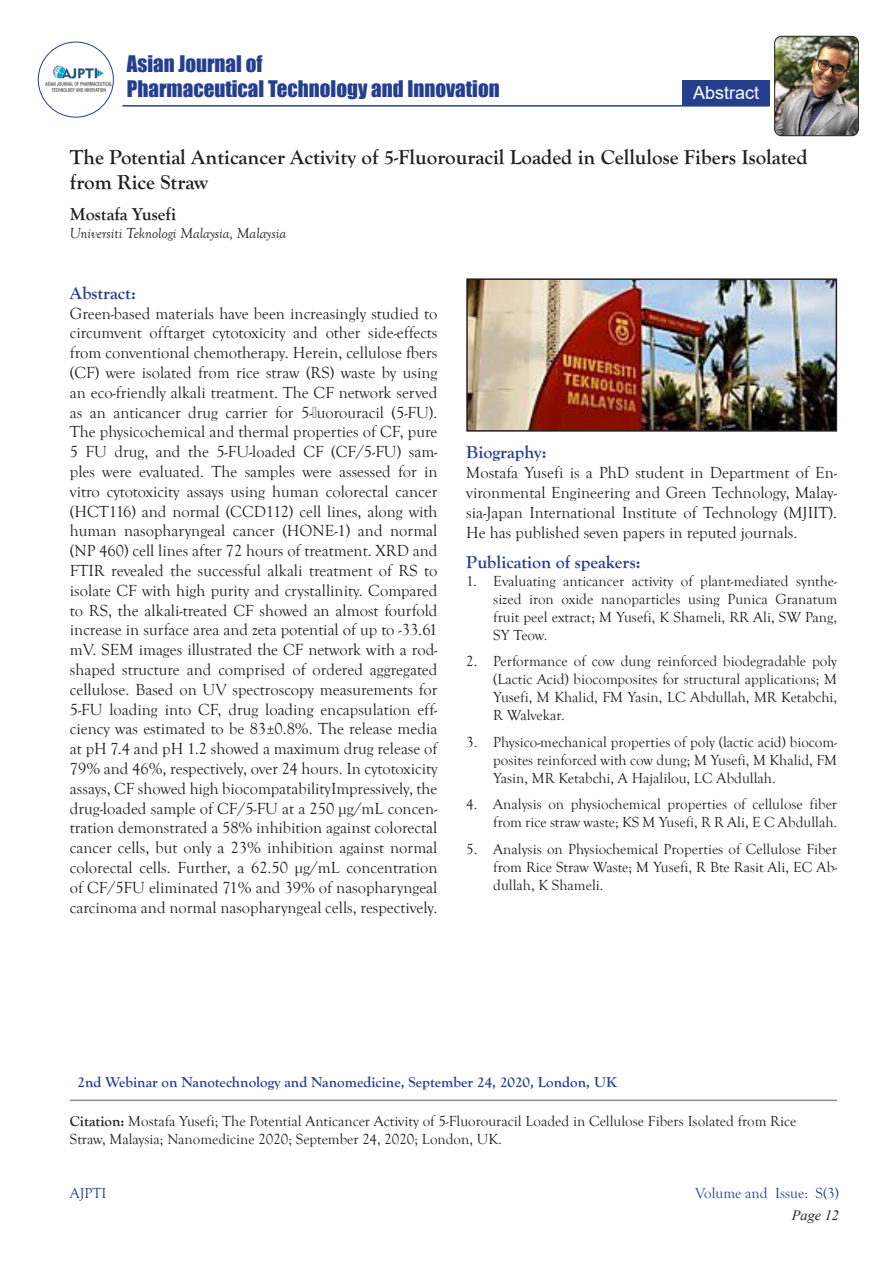
<style>
.page{position:relative;width:893px;height:1263px;background:#fff}
.page>*{position:absolute;margin:0;border:0;box-sizing:border-box;transform-origin:0 0}
.t1{font:700 21px/25.2px "Goudy Old Style T";color:#231f20}
.t2{font:21px/25.2px "Impact";color:#253f8e}
.t3{font:700 18px "Goudy Old Style T";color:#253f8e}
.t4{font:700 18px "Goudy Old Style T";color:#231f20}
.t5{font:18px "Arial";color:#fff}
.t6{font:16.5px/19.8px "Goudy Old Style T";color:#231f20;text-align:justify}
.t7{font:15px/18px "Goudy Old Style T";color:#231f20;text-align:justify}
.t8{font:700 15px "Goudy Old Style T";color:#253f8e}
.t9{font:italic 15px "Goudy Old Style T";color:#231f20}
.t10{font:15px "Goudy Old Style T";color:#253f8e}
.t11{font:italic 14.25px "Times New Roman";color:#231f20}
.s1{font-weight:700}
</style>
<div class="page">
<img style="left:38px;top:62px;width:75px;height:35px">
<div style="left:38px;top:42px;width:76px;height:76px;border:1px solid #253f8e;border-radius:50%"></div>
<div style="left:682px;top:80px;width:88px;height:25px;background:#253f8e"></div>
<hr style="left:122px;top:105px;width:647px;height:2px;background:#253f8e">
<img style="left:775px;top:36px;width:83px;height:100px">
<div style="left:774px;top:36px;width:85px;height:100px;border:1px solid #231f20;border-radius:7px"></div>
<hr style="left:70px;top:1099px;width:767px;height:2px;background:#231f20">
<img style="left:469px;top:281px;width:365px;height:148px">
<div style="left:466px;top:278px;width:371px;height:154px;border:2px solid #231f20"></div>
<p class="t2" style="left:127px;top:51px;width:374px">Asian Journal of<br>Pharmaceutical Technology and Innovation</p>
<p class="t5" style="left:693px;top:80px;width:68px">Abstract</p>
<p class="t1" style="left:70px;top:145px;width:739px">The Potential Anticancer Activity of 5-Fluorouracil Loaded in Cellulose Fibers Isolated from Rice Straw</p>
<p class="t4" style="left:70px;top:204px;width:108px">Mostafa Yusefi</p>
<p class="t9" style="left:70px;top:224px;width:218px">Universiti Teknologi Malaysia, Malaysia</p>
<p class="t3" style="left:70px;top:283px;width:68px">Abstract:</p>
<p class="t6" style="left:70px;top:304px;width:369px">Green-based materials have been increasingly studied to circumvent offtarget cytotoxicity and other side-effects from conventional chemotherapy. Herein, cellulose fbers (CF) were isolated from rice straw (RS) waste by using an eco-friendly alkali treatment. The CF network served as an anticancer drug carrier for 5-fluorouracil (5-FU).<br>The physicochemical and thermal properties of CF, pure 5 FU drug, and the 5-FU-loaded CF (CF/5-FU) sam&shy;ples were evaluated. The samples were assessed for in vitro cytotoxicity assays using human colorectal cancer (HCT116) and normal (CCD112) cell lines, along with human nasopharyngeal cancer (HONE-1) and normal (NP 460) cell lines after 72 hours of treatment. XRD and FTIR revealed the successful alkali treatment of RS to isolate CF with high purity and crystallinity. Compared to RS, the alkali-treated CF showed an almost fourfold increase in surface area and zeta potential of up to -33.61 mV. SEM images illustrated the CF network with a rod&shy;shaped structure and comprised of ordered aggregated cellulose. Based on UV spectroscopy measurements for 5-FU loading into CF, drug loading encapsulation eff&shy;ciency was estimated to be 83±0.8%. The release media at pH 7.4 and pH 1.2 showed a maximum drug release of 79% and 46%, respectively, over 24 hours. In cytotoxicity assays, CF showed high biocompatabilityImpressively, the drug-loaded sample of CF/5-FU at a 250 µg/mL concen&shy;tration demonstrated a 58% inhibition against colorectal cancer cells, but only a 23% inhibition against normal colorectal cells. Further, a 62.50 µg/mL concentration of CF/5FU eliminated 71% and 39% of nasopharyngeal carcinoma and normal nasopharyngeal cells, respectively.</p>
<p class="t3" style="left:466px;top:442px;width:82px">Biography:</p>
<p class="t6" style="left:466px;top:463px;width:372px">Mostafa Yusefi is a PhD student in Department of En&shy;vironmental Engineering and Green Technology, Malay&shy;sia-Japan International Institute of Technology (MJIIT).<br>He has published seven papers in reputed journals.</p>
<p class="t3" style="left:466px;top:552px;width:176px">Publication of speakers:</p>
<p class="t7" style="left:493px;top:572px;width:345px;text-indent:-27px">1. Evaluating anticancer activity of plant-mediated synthe&shy;sized iron oxide nanoparticles using Punica Granatum fruit peel extract; M Yusefi, K Shameli, RR Ali, SW Pang, SY Teow.</p>
<p class="t7" style="left:493px;top:653px;width:345px;text-indent:-27px">2. Performance of cow dung reinforced biodegradable poly (Lactic Acid) biocomposites for structural applications; M Yusefi, M Khalid, FM Yasin, LC Abdullah, MR Ketabchi, R Walvekar.</p>
<p class="t7" style="left:493px;top:733px;width:345px;text-indent:-27px">3. Physico-mechanical properties of poly (lactic acid) biocom&shy;posites reinforced with cow dung; M Yusefi, M Khalid, FM Yasin, MR Ketabchi, A Hajalilou, LC Abdullah.</p>
<p class="t7" style="left:466px;top:796px;width:372px;text-align:right">4. Analysis on physiochemical properties of cellulose fiber from rice straw waste; KS M Yusefi, R R Ali, E C Abdullah.</p>
<p class="t7" style="left:493px;top:840px;width:345px;text-indent:-27px">5. Analysis on Physiochemical Properties of Cellulose Fiber from Rice Straw Waste; M Yusefi, R Bte Rasit Ali, EC Ab&shy;dullah, K Shameli.</p>
<p class="t8" style="left:78px;top:1074px;width:541px">2nd Webinar on Nanotechnology and Nanomedicine, September 24, 2020, London, UK</p>
<p class="t7" style="left:70px;top:1112px;width:728px"><span class="s1">Citation:</span> Mostafa Yusefi; The Potential Anticancer Activity of 5-Fluorouracil Loaded in Cellulose Fibers Isolated from Rice<br>Straw, Malaysia; Nanomedicine 2020; September 24, 2020; London, UK.</p>
<p class="t10" style="left:70px;top:1185px;width:38px">AJPTI</p>
<p class="t10" style="left:695px;top:1185px;width:145px">Volume and Issue: S(3)</p>
<p class="t11" style="left:792px;top:1206px;width:49px">Page 12</p>
</div>
